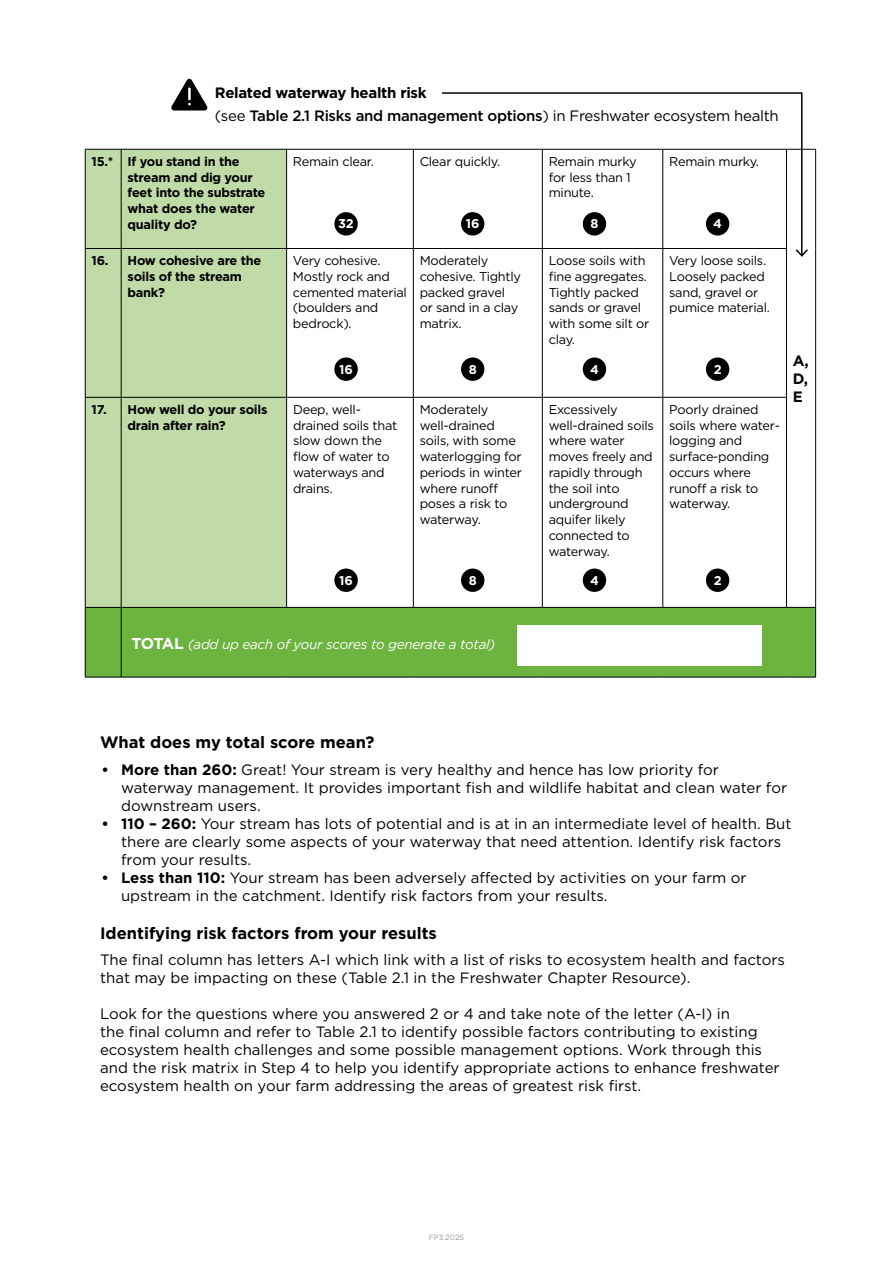
<style>
.page{position:relative;width:893px;height:1263px;background:#fff}
.page>*{position:absolute;margin:0;border:0;box-sizing:border-box;transform-origin:0 0}
.t1{font:700 16.5px "Gotham";color:#000}
.t2{font:15px/18px "Gotham";color:#000}
.t3{font:500 15px/22.5px "Gotham";letter-spacing:-.02em;color:#000}
.t4{font:700 15px/18px "Gotham";color:#000;text-align:justify}
.t5{font:italic 13.5px "Gotham";letter-spacing:-.02em;color:#fff}
.t6{font:12.75px/15.8px "Gotham";letter-spacing:-.02em;color:#000}
.t7{font:700 12.75px/15.8px "Gotham";letter-spacing:-.02em;color:#000}
.t8{font:700 12.75px "Gotham";letter-spacing:-.02em;color:#fff}
.t9{font:7.5px "Gotham";color:#939598}
.s1{font-weight:700}
.s2{font-weight:400}
.s3{font-weight:700;font-style:normal;font-size:15.75px}
</style>
<div class="page">
<div style="left:86px;top:150px;width:200px;height:457px;background:#c0daa8"></div>
<svg style="left:287px;top:150px;width:528px;height:457px"></svg>
<div style="left:86px;top:608px;width:729px;height:69px;background:#6cb33f"></div>
<hr style="left:85px;top:149px;width:1px;height:99px;background:#000">
<hr style="left:121px;top:149px;width:1px;height:99px;background:#000">
<hr style="left:286px;top:149px;width:1px;height:99px;background:#000">
<hr style="left:413px;top:149px;width:1px;height:99px;background:#000">
<hr style="left:815px;top:149px;width:1px;height:99px;background:#000">
<hr style="left:85px;top:249px;width:1px;height:148px;background:#000">
<hr style="left:121px;top:249px;width:1px;height:148px;background:#000">
<hr style="left:286px;top:249px;width:1px;height:148px;background:#000">
<hr style="left:413px;top:249px;width:1px;height:148px;background:#000">
<hr style="left:542px;top:249px;width:1px;height:148px;background:#000">
<hr style="left:662px;top:249px;width:1px;height:148px;background:#000">
<hr style="left:786px;top:249px;width:1px;height:148px;background:#000">
<hr style="left:815px;top:248px;width:1px;height:149px;background:#000">
<hr style="left:85px;top:397px;width:1px;height:210px;background:#000">
<hr style="left:121px;top:397px;width:1px;height:210px;background:#000">
<hr style="left:286px;top:397px;width:1px;height:210px;background:#000">
<hr style="left:413px;top:397px;width:1px;height:210px;background:#000">
<hr style="left:542px;top:397px;width:1px;height:210px;background:#000">
<hr style="left:662px;top:397px;width:1px;height:210px;background:#000">
<hr style="left:786px;top:397px;width:1px;height:210px;background:#000">
<hr style="left:815px;top:397px;width:1px;height:210px;background:#000">
<hr style="left:85px;top:608px;width:1px;height:69px;background:#000">
<hr style="left:121px;top:608px;width:1px;height:69px;background:#000">
<hr style="left:815px;top:608px;width:1px;height:69px;background:#000">
<hr style="left:85px;top:149px;width:36px;height:1px;background:#000">
<hr style="left:121px;top:149px;width:166px;height:1px;background:#000">
<hr style="left:287px;top:149px;width:126px;height:1px;background:#000">
<hr style="left:413px;top:149px;width:129px;height:1px;background:#000">
<hr style="left:786px;top:149px;width:30px;height:1px;background:#000">
<hr style="left:85px;top:248px;width:36px;height:1px;background:#000">
<hr style="left:121px;top:248px;width:166px;height:1px;background:#000">
<hr style="left:287px;top:248px;width:126px;height:1px;background:#000">
<hr style="left:413px;top:248px;width:129px;height:1px;background:#000">
<hr style="left:85px;top:397px;width:36px;height:1px;background:#000">
<hr style="left:121px;top:397px;width:166px;height:1px;background:#000">
<hr style="left:287px;top:397px;width:126px;height:1px;background:#000">
<hr style="left:413px;top:397px;width:129px;height:1px;background:#000">
<hr style="left:542px;top:397px;width:121px;height:1px;background:#000">
<hr style="left:663px;top:397px;width:124px;height:1px;background:#000">
<hr style="left:85px;top:607px;width:36px;height:1px;background:#000">
<hr style="left:121px;top:607px;width:166px;height:1px;background:#000">
<hr style="left:287px;top:607px;width:126px;height:1px;background:#000">
<hr style="left:413px;top:607px;width:129px;height:1px;background:#000">
<hr style="left:542px;top:607px;width:121px;height:1px;background:#000">
<hr style="left:663px;top:607px;width:123px;height:1px;background:#000">
<hr style="left:786px;top:607px;width:30px;height:1px;background:#000">
<hr style="left:85px;top:677px;width:36px;height:1px;background:#000">
<hr style="left:121px;top:677px;width:166px;height:1px;background:#000">
<hr style="left:287px;top:677px;width:126px;height:1px;background:#000">
<hr style="left:413px;top:677px;width:129px;height:1px;background:#000">
<hr style="left:542px;top:677px;width:121px;height:1px;background:#000">
<hr style="left:663px;top:677px;width:123px;height:1px;background:#000">
<hr style="left:786px;top:677px;width:30px;height:1px;background:#000">
<div style="left:517px;top:625px;width:244px;height:41px;background:#fff"></div>
<div style="left:334px;top:357px;width:24px;height:24px;background:#000;border-radius:50%"></div>
<div style="left:461px;top:357px;width:23px;height:24px;background:#000;border-radius:50%"></div>
<div style="left:583px;top:357px;width:23px;height:24px;background:#000;border-radius:50%"></div>
<div style="left:706px;top:357px;width:23px;height:24px;background:#000;border-radius:50%"></div>
<div style="left:334px;top:568px;width:24px;height:24px;background:#000;border-radius:50%"></div>
<div style="left:461px;top:568px;width:23px;height:24px;background:#000;border-radius:50%"></div>
<div style="left:583px;top:568px;width:23px;height:24px;background:#000;border-radius:50%"></div>
<div style="left:706px;top:568px;width:23px;height:24px;background:#000;border-radius:50%"></div>
<div style="left:334px;top:212px;width:24px;height:24px;background:#000;border-radius:50%"></div>
<svg style="left:440px;top:92px;width:363px;height:165px"></svg>
<svg style="left:794px;top:248px;width:15px;height:10px"></svg>
<svg style="left:171px;top:79px;width:36px;height:32px"></svg>
<p class="t3" style="left:215px;top:81px;width:565px"><span class="s1">Related waterway health risk<br></span><span class="s2">(see</span> Table 2.1 Risks and management options<span class="s2">) in Freshwater ecosystem health</span></p>
<p class="t7" style="left:128px;top:153px;width:139px;text-indent:-36px">15.* If you stand in the stream and dig your feet into the substrate what does the water quality do?</p>
<p class="t6" style="left:293px;top:153px;width:82px">Remain clear.</p>
<p class="t6" style="left:420px;top:153px;width:82px">Clear quickly.</p>
<p class="t6" style="left:549px;top:153px;width:90px">Remain murky for less than 1 minute.</p>
<p class="t6" style="left:669px;top:153px;width:91px">Remain murky.</p>
<p class="t8" style="left:338px;top:215px;width:17px">32</p>
<p class="t8" style="left:466px;top:215px;width:15px">16</p>
<p class="t8" style="left:590px;top:215px;width:10px">8</p>
<p class="t8" style="left:713px;top:215px;width:10px">4</p>
<p class="t7" style="left:128px;top:253px;width:135px;text-indent:-36px">16. How cohesive are the soils of the stream bank?</p>
<p class="t6" style="left:293px;top:252px;width:115px">Very cohesive.<br>Mostly rock and cemented material (boulders and bedrock).</p>
<p class="t6" style="left:420px;top:252px;width:103px">Moderately cohesive. Tightly packed gravel or sand in a clay matrix.</p>
<p class="t6" style="left:549px;top:252px;width:102px">Loose soils with fine aggregates.<br>Tightly packed sands or gravel with some silt or clay.</p>
<p class="t6" style="left:669px;top:252px;width:102px">Very loose soils.<br>Loosely packed sand, gravel or pumice material.</p>
<p class="t8" style="left:339px;top:361px;width:15px">16</p>
<p class="t8" style="left:469px;top:361px;width:10px">8</p>
<p class="t8" style="left:590px;top:361px;width:10px">4</p>
<p class="t8" style="left:714px;top:361px;width:9px">2</p>
<p class="t7" style="left:92px;top:401px;width:177px;text-align:center">17. How well do your soils drain after rain?</p>
<p class="t6" style="left:293px;top:401px;width:106px">Deep, well&shy;drained soils that slow down the flow of water to waterways and drains.</p>
<p class="t6" style="left:420px;top:401px;width:104px">Moderately well-drained soils, with some waterlogging for periods in winter where runoff poses a risk to waterway.</p>
<p class="t6" style="left:549px;top:401px;width:107px">Excessively well-drained soils where water moves freely and rapidly through the soil into underground aquifer likely connected to waterway.</p>
<p class="t6" style="left:669px;top:401px;width:112px">Poorly drained soils where water&shy;logging and surface-ponding occurs where runoff a risk to waterway.</p>
<p class="t8" style="left:339px;top:572px;width:15px">16</p>
<p class="t8" style="left:469px;top:572px;width:10px">8</p>
<p class="t8" style="left:590px;top:572px;width:10px">4</p>
<p class="t8" style="left:714px;top:572px;width:9px">2</p>
<p class="t4" style="left:793px;top:352px;width:17px">A, D, E</p>
<p class="t5" style="left:131px;top:636px;width:365px"><span class="s3">TOTAL</span> (add up each of your scores to generate a total)</p>
<p class="t1" style="left:100px;top:731px;width:276px">What does my total score mean?</p>
<p class="t2" style="left:121px;top:760px;width:667px;text-indent:-20px"><span class="s1">• More than 260:</span> Great! Your stream is very healthy and hence has low priority for waterway management. It provides important fish and wildlife habitat and clean water for downstream users.</p>
<p class="t2" style="left:121px;top:814px;width:672px;text-indent:-20px"><span class="s1">• 110 – 260:</span> Your stream has lots of potential and is at in an intermediate level of health. But there are clearly some aspects of your waterway that need attention. Identify risk factors from your results.</p>
<p class="t2" style="left:121px;top:868px;width:627px;text-indent:-20px"><span class="s1">• Less than 110:</span> Your stream has been adversely affected by activities on your farm or upstream in the catchment. Identify risk factors from your results.</p>
<p class="t1" style="left:100px;top:922px;width:338px">Identifying risk factors from your results</p>
<p class="t2" style="left:100px;top:950px;width:686px">The final column has letters A-I which link with a list of risks to ecosystem health and factors that may be impacting on these (Table 2.1 in the Freshwater Chapter Resource).</p>
<p class="t2" style="left:100px;top:1004px;width:681px">Look for the questions where you answered 2 or 4 and take note of the letter (A-I) in<br>the final column and refer to Table 2.1 to identify possible factors contributing to existing ecosystem health challenges and some possible management options. Work through this and the risk matrix in Step 4 to help you identify appropriate actions to enhance freshwater ecosystem health on your farm addressing the areas of greatest risk first.</p>
<p class="t9" style="left:429px;top:1232px;width:37px">FP3.2025</p>
</div>
